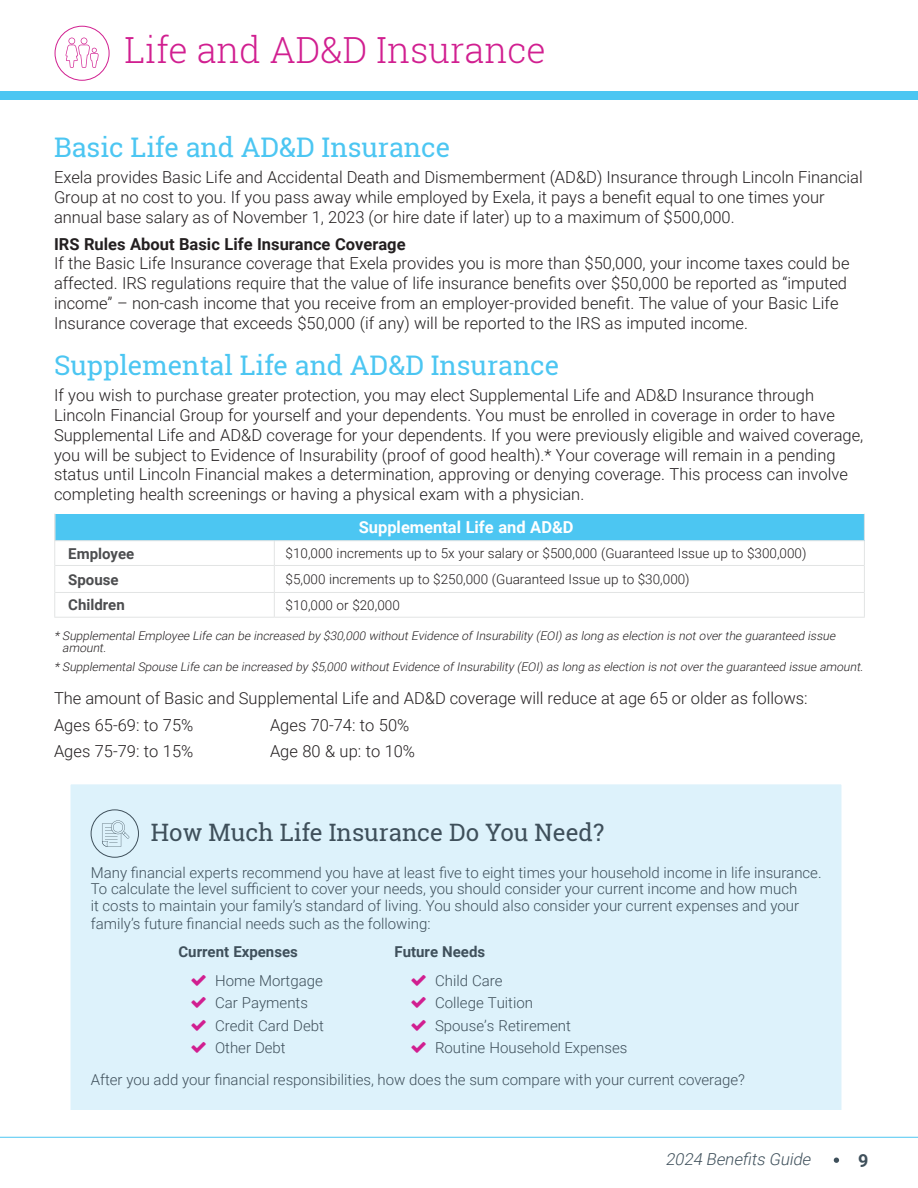
<style>
.page{position:relative;width:918px;height:1188px;background:#fff}
.page>*{position:absolute;margin:0;border:0;box-sizing:border-box;transform-origin:0 0}
.t1{font:300 36px "Roboto Slab";color:#d11f90}
.t2{font:27px "Roboto Slab";color:#4cc6f2}
.t3{font:24px "Roboto Slab";color:#3f505b}
.t4{font:700 18px "Roboto";color:#3f505b}
.t5{font:300 16.5px/19.8px "Roboto";color:#231f20}
.t6{font:700 16.5px "Roboto";color:#231f20}
.t7{font:700 16.5px "Roboto";color:#fff}
.t8{font:italic 300 16.5px "Roboto";color:#3f505b}
.t9{font:300 15px/16.5px "Roboto";color:#3f505b}
.t10{font:700 15px "Roboto";color:#3f505b}
.t11{font:700 15px "Roboto";color:#4c4d4f}
.t12{font:300 13.5px "Roboto";color:#231f20}
.t13{font:italic 300 12px/12px "Roboto";color:#231f20}
</style>
<div class="page">
<svg style="left:0;top:1137px;width:918px;height:24px"></svg>
<svg style="left:834px;top:1158px;width:5px;height:5px"></svg>
<div style="left:0;top:91px;width:918px;height:9px;background:#4cc6f2"></div>
<div style="left:62px;top:776px;width:788px;height:342px;background:#ddf2fb"></div>
<div style="left:91px;top:810px;width:48px;height:48px;border:1px solid #3f505b;border-radius:50%"></div>
<svg style="left:102px;top:820px;width:27px;height:27px"></svg>
<div style="left:54px;top:768px;width:804px;height:358px;border:16px solid #fff"></div>
<svg style="left:65px;top:38px;width:34px;height:30px"></svg>
<div style="left:55px;top:26px;width:55px;height:55px;border:1px solid #d11f90;border-radius:50%"></div>
<div style="left:55px;top:514px;width:809px;height:27px;background:#4cc6f2"></div>
<hr style="left:54px;top:540px;width:220px;height:1px;background:#e2e4e4">
<hr style="left:55px;top:565px;width:219px;height:1px;background:#e2e4e4">
<svg style="left:54px;top:541px;width:1px;height:76px"></svg>
<hr style="left:55px;top:592px;width:219px;height:1px;background:#e2e4e4">
<svg style="left:274px;top:541px;width:1px;height:76px"></svg>
<hr style="left:54px;top:617px;width:220px;height:1px;background:#e2e4e4">
<hr style="left:54px;top:514px;width:2px;height:26px;background:#e2e4e4">
<hr style="left:274px;top:540px;width:590px;height:1px;background:#e2e4e4">
<hr style="left:274px;top:565px;width:590px;height:1px;background:#e2e4e4">
<hr style="left:274px;top:592px;width:590px;height:1px;background:#e2e4e4">
<svg style="left:864px;top:514px;width:1px;height:103px"></svg>
<hr style="left:274px;top:617px;width:591px;height:1px;background:#e2e4e4">
<p class="t1" style="left:124px;top:26px;width:423px">Life and AD&amp;D Insurance</p>
<p class="t2" style="left:54px;top:129px;width:398px">Basic Life and AD&amp;D Insurance</p>
<p class="t5" style="left:54px;top:167px;width:810px">Exela provides Basic Life and Accidental Death and Dismemberment (AD&amp;D) Insurance through Lincoln Financial<br>Group at no cost to you. If you pass away while employed by Exela, it pays a benefit equal to one times your annual base salary as of November 1, 2023 (or hire date if later) up to a maximum of $500,000.</p>
<p class="t6" style="left:54px;top:232px;width:353px">IRS Rules About Basic Life Insurance Coverage</p>
<p class="t5" style="left:54px;top:253px;width:797px">If the Basic Life Insurance coverage that Exela provides you is more than $50,000, your income taxes could be affected. IRS regulations require that the value of life insurance benefits over $50,000 be reported as “imputed income” – non-cash income that you receive from an employer-provided benefit. The value of your Basic Life Insurance coverage that exceeds $50,000 (if any) will be reported to the IRS as imputed income.</p>
<p class="t2" style="left:54px;top:346px;width:507px">Supplemental Life and AD&amp;D Insurance</p>
<p class="t5" style="left:54px;top:385px;width:811px">If you wish to purchase greater protection, you may elect Supplemental Life and AD&amp;D Insurance through Lincoln Financial Group for yourself and your dependents. You must be enrolled in coverage in order to have Supplemental Life and AD&amp;D coverage for your dependents. If you were previously eligible and waived coverage, you will be subject to Evidence of Insurability (proof of good health).* Your coverage will remain in a pending status until Lincoln Financial makes a determination, approving or denying coverage. This process can involve completing health screenings or having a physical exam with a physician.</p>
<p class="t7" style="left:359px;top:516px;width:216px">Supplemental Life and AD&amp;D</p>
<p class="t11" style="left:68px;top:543px;width:68px">Employee</p>
<p class="t12" style="left:286px;top:544px;width:522px">$10,000 increments up to 5x your salary or $500,000 (Guaranteed Issue up to $300,000)</p>
<p class="t11" style="left:68px;top:569px;width:52px">Spouse</p>
<p class="t12" style="left:286px;top:570px;width:406px">$5,000 increments up to $250,000 (Guaranteed Issue up to $30,000)</p>
<p class="t11" style="left:68px;top:595px;width:58px">Children</p>
<p class="t12" style="left:286px;top:596px;width:116px">$10,000 or $20,000</p>
<p class="t13" style="left:62px;top:629px;width:777px;text-indent:-8px">*SupplementalEmployee Life can be increased by $30,000 withoutEvidence ofInsurability (EOI)as long as election is notoverthe guaranteed issue amount.</p>
<p class="t13" style="left:54px;top:660px;width:813px">*SupplementalSpouse Life can be increased by $5,000 withoutEvidence ofInsurability (EOI)as long as election is notoverthe guaranteed issue amount.</p>
<p class="t5" style="left:54px;top:688px;width:755px">The amount of Basic and Supplemental Life and AD&amp;D coverage will reduce at age 65 or older as follows:</p>
<p class="t5" style="left:54px;top:714px;width:141px">Ages 65-69: to 75%</p>
<p class="t5" style="left:270px;top:714px;width:141px">Ages 70-74: to 50%</p>
<p class="t5" style="left:54px;top:741px;width:141px">Ages 75-79: to 15%</p>
<p class="t5" style="left:270px;top:741px;width:147px">Age 80 &amp; up: to 10%</p>
<p class="t3" style="left:151px;top:816px;width:455px">How Much Life Insurance Do You Need?</p>
<p class="t9" style="left:91px;top:864px;width:732px">Many financial experts recommend you have at least five to eight times your household income in life insurance.<br>To calculate the level sufficient to cover your needs, you should consider your current income and how much<br>it costs to maintain your family’s standard of living. You should also consider your current expenses and your</p>
<p class="t9" style="left:91px;top:915px;width:341px">family’s future financial needs such as the following:</p>
<p class="t10" style="left:178px;top:941px;width:121px">Current Expenses</p>
<p class="t10" style="left:394px;top:941px;width:92px">Future Needs</p>
<p class="t9" style="left:215px;top:972px;width:109px">Home Mortgage</p>
<p class="t9" style="left:435px;top:972px;width:69px">Child Care</p>
<p class="t9" style="left:215px;top:994px;width:94px">Car Payments</p>
<p class="t9" style="left:435px;top:994px;width:100px">College Tuition</p>
<p class="t9" style="left:215px;top:1017px;width:110px">Credit Card Debt</p>
<p class="t9" style="left:435px;top:1017px;width:137px">Spouse’s Retirement</p>
<p class="t9" style="left:215px;top:1039px;width:72px">Other Debt</p>
<p class="t9" style="left:435px;top:1039px;width:194px">Routine Household Expenses</p>
<p class="t9" style="left:91px;top:1071px;width:656px">After you add your financial responsibilities, how does the sum compare with your current coverage?</p>
<p class="t8" style="left:665px;top:1148px;width:150px">2024 Benefits Guide</p>
<p class="t4" style="left:858px;top:1148px;width:12px">9</p>
</div>
